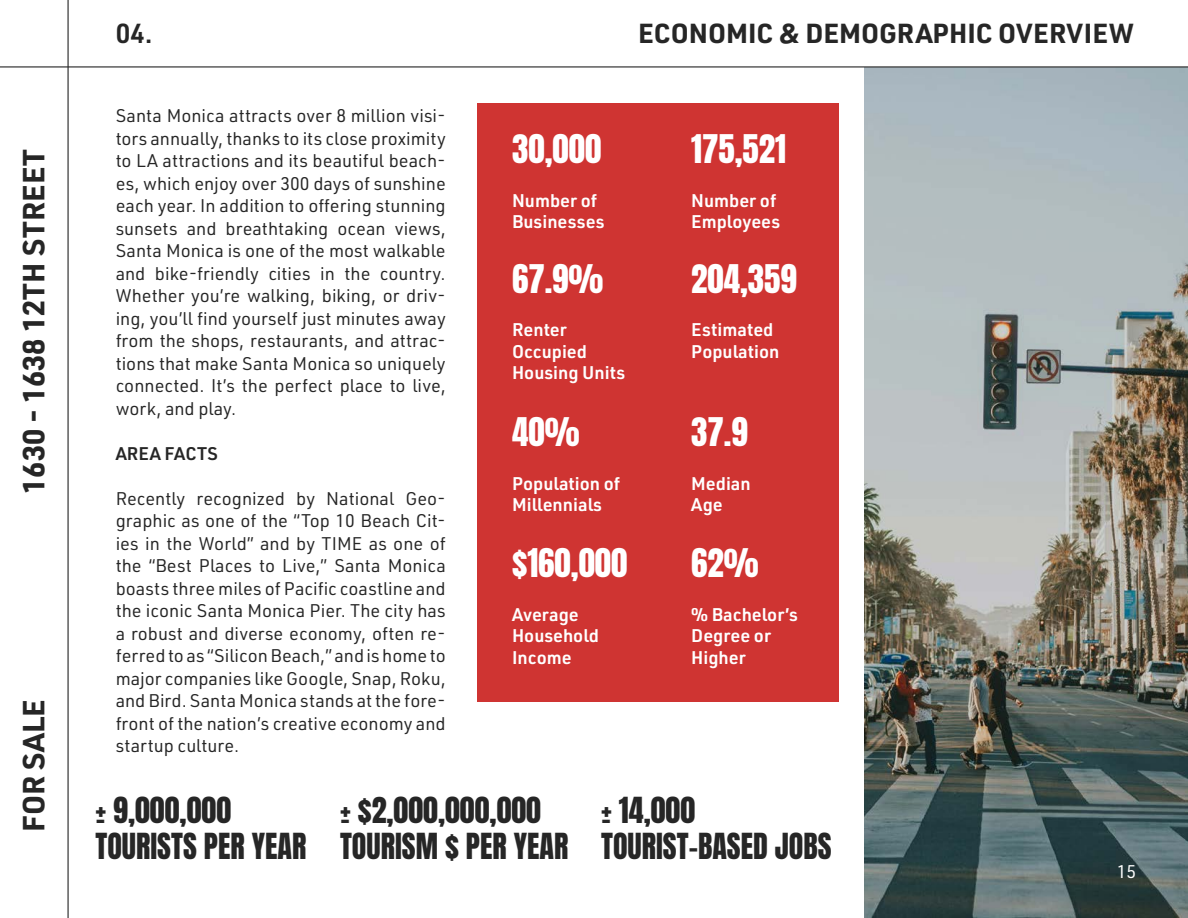
<style>
.page{position:relative;width:1188px;height:918px;background:#fff}
.page>*{position:absolute;margin:0;border:0;box-sizing:border-box;transform-origin:0 0}
.t1{font:33px "Anton";color:#fff}
.t2{font:30px "Anton";color:#262626}
.t3{font:700 30px "URWDIN";color:#262626}
.t4{font:700 27px "URWDIN";color:#262626}
.t5{font:600 27px "URWDIN";color:#262626}
.t6{font:18px/22.5px "URWDIN";color:#262626;text-align:justify}
.t7{font:600 18px/21.6px "URWDIN";color:#fff}
.t8{font:600 18px "URWDIN";letter-spacing:.01em;color:#262626}
.t9{font:18px "URWDIN";color:#fff}
</style>
<div class="page">
<div style="left:477px;top:103px;width:362px;height:599px;background:#cf3432"></div>
<img style="left:864px;top:68px;width:324px;height:850px">
<hr style="left:0;top:66px;width:1188px;height:2px;background:#262626">
<hr style="left:68px;top:0;width:1px;height:918px;background:#262626">
<p class="t3" style="left:13px;top:494px;width:346px;rotate:-90deg">1630 - 1638 12TH STREET</p>
<p class="t3" style="left:13px;top:832px;width:134px;rotate:-90deg">FOR SALE</p>
<p class="t5" style="left:116px;top:15px;width:39px">04.</p>
<p class="t6" style="left:116px;top:104px;width:332px">Santa Monica attracts over 8 million visi&shy;tors annually, thanks to its close proximity to LA attractions and its beautiful beach&shy;es, which enjoy over 300 days of sunshine each year. In addition to offering stunning sunsets and breathtaking ocean views, Santa Monica is one of the most walkable and bike-friendly cities in the country.<br>Whether you’re walking, biking, or driv&shy;ing, you’ll find yourself just minutes away from the shops, restaurants, and attrac&shy;tions that make Santa Monica so uniquely connected. It’s the perfect place to live, work, and play.</p>
<p class="t8" style="left:116px;top:441px;width:104px">AREA FACTS</p>
<p class="t6" style="left:116px;top:486px;width:332px">Recently recognized by National Geo&shy;graphic as one of the “Top 10 Beach Cit&shy;ies in the World” and by TIME as one of the “Best Places to Live,” Santa Monica boasts three miles of Pacific coastline and the iconic Santa Monica Pier. The city has a robust and diverse economy, often re&shy;ferred to as “Silicon Beach,” and is home to major companies like Google, Snap, Roku, and Bird. Santa Monica stands at the fore&shy;front of the nation’s creative economy and startup culture.</p>
<p class="t4" style="left:638px;top:15px;width:497px">ECONOMIC &amp; DEMOGRAPHIC OVERVIEW</p>
<p class="t1" style="left:512px;top:133px;width:91px">30,000</p>
<p class="t7" style="left:512px;top:189px;width:94px">Number of<br>Businesses</p>
<p class="t1" style="left:512px;top:262px;width:93px">67.9%</p>
<p class="t7" style="left:512px;top:318px;width:56px">Renter</p>
<p class="t7" style="left:512px;top:340px;width:76px">Occupied</p>
<p class="t7" style="left:512px;top:361px;width:115px">Housing Units</p>
<p class="t1" style="left:512px;top:416px;width:69px">40%</p>
<p class="t7" style="left:512px;top:472px;width:109px">Population of<br>Millennials</p>
<p class="t1" style="left:512px;top:547px;width:117px">$160,000</p>
<p class="t7" style="left:512px;top:603px;width:89px">Average<br>Household<br>Income</p>
<p class="t1" style="left:691px;top:133px;width:96px">175,521</p>
<p class="t7" style="left:691px;top:189px;width:86px">Number of</p>
<p class="t7" style="left:691px;top:210px;width:90px">Employees</p>
<p class="t1" style="left:691px;top:262px;width:107px">204,359</p>
<p class="t7" style="left:691px;top:318px;width:84px">Estimated</p>
<p class="t7" style="left:691px;top:340px;width:90px">Population</p>
<p class="t1" style="left:691px;top:416px;width:58px">37.9</p>
<p class="t7" style="left:691px;top:472px;width:61px">Median</p>
<p class="t7" style="left:691px;top:493px;width:33px">Age</p>
<p class="t1" style="left:691px;top:547px;width:69px">62%</p>
<p class="t7" style="left:691px;top:603px;width:108px">% Bachelor’s</p>
<p class="t7" style="left:691px;top:624px;width:81px">Degree or<br>Higher</p>
<p class="t2" style="left:96px;top:795px;width:137px">± 9,000,000</p>
<p class="t2" style="left:96px;top:831px;width:212px">TOURISTS PER YEAR</p>
<p class="t2" style="left:340px;top:795px;width:203px">± $2,000,000,000</p>
<p class="t2" style="left:340px;top:831px;width:230px">TOURISM $ PER YEAR</p>
<p class="t2" style="left:601px;top:795px;width:96px">± 14,000</p>
<p class="t2" style="left:601px;top:831px;width:232px">TOURIST-BASED JOBS</p>
<p class="t9" style="left:1117px;top:860px;width:21px">15</p>
</div>
